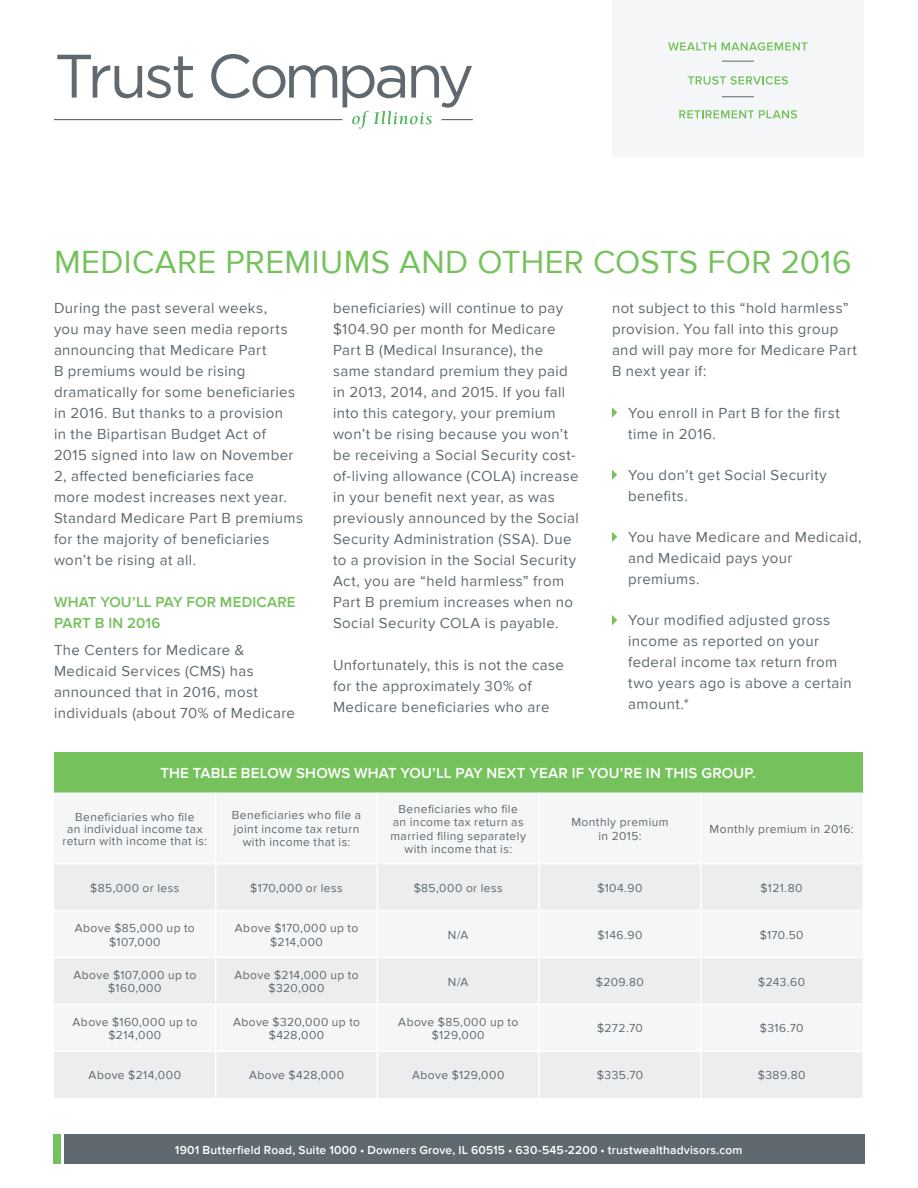
<style>
.page{position:relative;width:918px;height:1188px;background:#fff}
.page>*{position:absolute;margin:0;border:0;box-sizing:border-box;transform-origin:0 0}
.t1{font:33px "Proxima Nova";letter-spacing:.01em;color:#75c25c}
.t2{font:15px/21px "Proxima Nova";letter-spacing:.025em;color:#5f696f}
.t3{font:600 15px "Proxima Nova";letter-spacing:.015em;color:#fff}
.t4{font:600 15px/21px "Proxima Nova";letter-spacing:.01em;color:#75c25c}
.t5{font:12px/13.5px "Proxima Nova";letter-spacing:.035em;color:#5f696f;text-align:center}
.t6{font:600 12px "Proxima Nova";letter-spacing:.015em;color:#fff}
</style>
<div class="page">
<div style="left:65px;top:1134px;width:800px;height:30px;background:#5f696f"></div>
<div style="left:53px;top:1134px;width:8px;height:30px;background:#75c25c"></div>
<div style="left:612px;top:0;width:252px;height:157px;background:#f5f6f7"></div>
<hr style="left:54px;top:119px;width:289px;height:1px;background:#5f696f">
<hr style="left:441px;top:119px;width:32px;height:1px;background:#5f696f">
<svg style="left:57px;top:55px;width:136px;height:43px"></svg>
<svg style="left:211px;top:54px;width:126px;height:44px"></svg>
<svg style="left:343px;top:65px;width:129px;height:64px"></svg>
<svg style="left:612px;top:407px;width:5px;height:11px"></svg>
<svg style="left:612px;top:469px;width:5px;height:11px"></svg>
<svg style="left:612px;top:532px;width:5px;height:10px"></svg>
<svg style="left:612px;top:615px;width:5px;height:10px"></svg>
<div style="left:54px;top:752px;width:808px;height:41px;background:#75c25c"></div>
<svg style="left:54px;top:865px;width:808px;height:233px;fill:#ebedef"></svg>
<hr style="left:215px;top:865px;width:1px;height:45px;background:#fff">
<hr style="left:377px;top:865px;width:1px;height:45px;background:#fff">
<hr style="left:215px;top:911px;width:1px;height:46px;background:#fff">
<hr style="left:377px;top:911px;width:1px;height:46px;background:#fff">
<hr style="left:215px;top:958px;width:1px;height:46px;background:#fff">
<hr style="left:377px;top:958px;width:1px;height:46px;background:#fff">
<hr style="left:215px;top:1005px;width:1px;height:45px;background:#fff">
<hr style="left:377px;top:1005px;width:1px;height:45px;background:#fff">
<hr style="left:215px;top:1052px;width:1px;height:46px;background:#fff">
<hr style="left:377px;top:1052px;width:1px;height:46px;background:#fff">
<hr style="left:538px;top:865px;width:2px;height:45px;background:#fff">
<hr style="left:700px;top:865px;width:2px;height:45px;background:#fff">
<hr style="left:538px;top:911px;width:2px;height:46px;background:#fff">
<hr style="left:700px;top:911px;width:2px;height:46px;background:#fff">
<hr style="left:538px;top:958px;width:2px;height:46px;background:#fff">
<hr style="left:700px;top:958px;width:2px;height:46px;background:#fff">
<hr style="left:538px;top:1005px;width:2px;height:45px;background:#fff">
<hr style="left:700px;top:1005px;width:2px;height:45px;background:#fff">
<hr style="left:538px;top:1052px;width:2px;height:46px;background:#fff">
<hr style="left:700px;top:1052px;width:2px;height:46px;background:#fff">
<hr style="left:54px;top:910px;width:162px;height:1px;background:#fff">
<hr style="left:216px;top:910px;width:161px;height:1px;background:#fff">
<hr style="left:377px;top:910px;width:162px;height:1px;background:#fff">
<hr style="left:539px;top:910px;width:162px;height:1px;background:#fff">
<hr style="left:701px;top:910px;width:162px;height:1px;background:#fff">
<hr style="left:54px;top:957px;width:162px;height:1px;background:#fff">
<hr style="left:216px;top:957px;width:161px;height:1px;background:#fff">
<hr style="left:377px;top:957px;width:162px;height:1px;background:#fff">
<hr style="left:539px;top:957px;width:162px;height:1px;background:#fff">
<hr style="left:701px;top:957px;width:162px;height:1px;background:#fff">
<hr style="left:54px;top:1004px;width:162px;height:1px;background:#fff">
<hr style="left:216px;top:1004px;width:161px;height:1px;background:#fff">
<hr style="left:377px;top:1004px;width:162px;height:1px;background:#fff">
<hr style="left:539px;top:1004px;width:162px;height:1px;background:#fff">
<hr style="left:701px;top:1004px;width:162px;height:1px;background:#fff">
<hr style="left:54px;top:1050px;width:162px;height:2px;background:#fff">
<hr style="left:216px;top:1050px;width:161px;height:2px;background:#fff">
<hr style="left:377px;top:1050px;width:162px;height:2px;background:#fff">
<hr style="left:539px;top:1050px;width:162px;height:2px;background:#fff">
<hr style="left:701px;top:1050px;width:162px;height:2px;background:#fff">
<svg style="left:722px;top:42px;width:86px;height:9px"></svg>
<svg style="left:688px;top:76px;width:100px;height:9px"></svg>
<svg style="left:679px;top:110px;width:118px;height:8px"></svg>
<svg style="left:668px;top:42px;width:48px;height:8px"></svg>
<hr style="left:666px;top:39px;width:48px;height:1px;background:#5f696f">
<hr style="left:722px;top:61px;width:32px;height:1px;background:#5f696f">
<hr style="left:722px;top:96px;width:32px;height:1px;background:#5f696f">
<h1 class="t1" style="left:54px;top:243px;width:799px">MEDICARE PREMIUMS AND OTHER COSTS FOR 2016</h1>
<p class="t2" style="left:54px;top:298px;width:251px">During the past several weeks,<br>you may have seen media reports announcing that Medicare Part<br>B premiums would be rising dramatically for some beneficiaries in 2016. But thanks to a provision<br>in the Bipartisan Budget Act of<br>2015 signed into law on November<br>2, affected beneficiaries face<br>more modest increases next year.<br>Standard Medicare Part B premiums for the majority of beneficiaries won’t be rising at all.</p>
<p class="t4" style="left:54px;top:591px;width:243px">WHAT YOU’LL PAY FOR MEDICARE<br>PART B IN 2016</p>
<p class="t2" style="left:54px;top:640px;width:243px">The Centers for Medicare &amp;<br>Medicaid Services (CMS) has announced that in 2016, most individuals (about 70% of Medicare</p>
<p class="t2" style="left:333px;top:298px;width:247px">beneficiaries) will continue to pay $104.90 per month for Medicare Part B (Medical Insurance), the same standard premium they paid in 2013, 2014, and 2015. If you fall into this category, your premium won’t be rising because you won’t be receiving a Social Security cost&shy;of-living allowance (COLA) increase in your benefit next year, as was previously announced by the Social Security Administration (SSA). Due to a provision in the Social Security Act, you are “held harmless” from Part B premium increases when no Social Security COLA is payable.</p>
<p class="t2" style="left:333px;top:654px;width:233px">Unfortunately, this is not the case for the approximately 30% of<br>Medicare beneficiaries who are</p>
<p class="t2" style="left:612px;top:298px;width:247px">not subject to this “hold harmless” provision. You fall into this group and will pay more for Medicare Part<br>B next year if:</p>
<p class="t2" style="left:628px;top:402px;width:213px">You enroll in Part B for the first time in 2016.</p>
<p class="t2" style="left:628px;top:465px;width:200px">You don’t get Social Security benefits.</p>
<p class="t2" style="left:628px;top:527px;width:235px">You have Medicare and Medicaid, and Medicaid pays your premiums.</p>
<p class="t2" style="left:628px;top:610px;width:225px">Your modified adjusted gross income as reported on your federal income tax return from two years ago is above a certain amount.*</p>
<p class="t3" style="left:160px;top:765px;width:597px">THE TABLE BELOW SHOWS WHAT YOU’LL PAY NEXT YEAR IF YOU’RE IN THIS GROUP.</p>
<p class="t5" style="left:62px;top:811px;width:146px;line-height:12px">Beneficiaries who file<br>an individual income tax return with income that is:</p>
<p class="t5" style="left:232px;top:809px;width:131px">Beneficiaries who file a joint income tax return with income that is:</p>
<p class="t5" style="left:391px;top:802px;width:137px">Beneficiaries who file an income tax return as married filing separately with income that is:</p>
<p class="t5" style="left:571px;top:816px;width:99px">Monthly premium in 2015:</p>
<p class="t5" style="left:710px;top:822px;width:145px">Monthly premium in 2016:</p>
<p class="t5" style="left:90px;top:881px;width:91px">$85,000 or less</p>
<p class="t5" style="left:250px;top:881px;width:94px">$170,000 or less</p>
<p class="t5" style="left:414px;top:881px;width:91px">$85,000 or less</p>
<p class="t5" style="left:597px;top:881px;width:47px">$104.90</p>
<p class="t5" style="left:761px;top:881px;width:44px">$121.80</p>
<p class="t5" style="left:75px;top:921px;width:122px">Above $85,000 up to $107,000</p>
<p class="t5" style="left:235px;top:921px;width:125px">Above $170,000 up to $214,000</p>
<p class="t5" style="left:448px;top:928px;width:22px">N/A</p>
<p class="t5" style="left:598px;top:928px;width:46px">$146.90</p>
<p class="t5" style="left:760px;top:928px;width:45px">$170.50</p>
<p class="t5" style="left:73px;top:968px;width:124px">Above $107,000 up to $160,000</p>
<p class="t5" style="left:234px;top:968px;width:126px">Above $214,000 up to $320,000</p>
<p class="t5" style="left:448px;top:975px;width:22px">N/A</p>
<p class="t5" style="left:596px;top:975px;width:50px">$209.80</p>
<p class="t5" style="left:758px;top:975px;width:48px">$243.60</p>
<p class="t5" style="left:73px;top:1015px;width:126px">Above $160,000 up to $214,000</p>
<p class="t5" style="left:233px;top:1015px;width:129px">Above $320,000 up to $428,000</p>
<p class="t5" style="left:398px;top:1015px;width:122px">Above $85,000 up to $129,000</p>
<p class="t5" style="left:597px;top:1022px;width:47px">$272.70</p>
<p class="t5" style="left:760px;top:1022px;width:45px">$316.70</p>
<p class="t5" style="left:89px;top:1069px;width:94px">Above $214,000</p>
<p class="t5" style="left:249px;top:1069px;width:97px">Above $428,000</p>
<p class="t5" style="left:412px;top:1069px;width:94px">Above $129,000</p>
<p class="t5" style="left:597px;top:1069px;width:48px">$335.70</p>
<p class="t5" style="left:758px;top:1069px;width:49px">$389.80</p>
<p class="t6" style="left:175px;top:1143px;width:569px">1901 Butterfield Road, Suite 1000 • Downers Grove, IL 60515 • 630-545-2200 • trustwealthadvisors.com</p>
</div>
